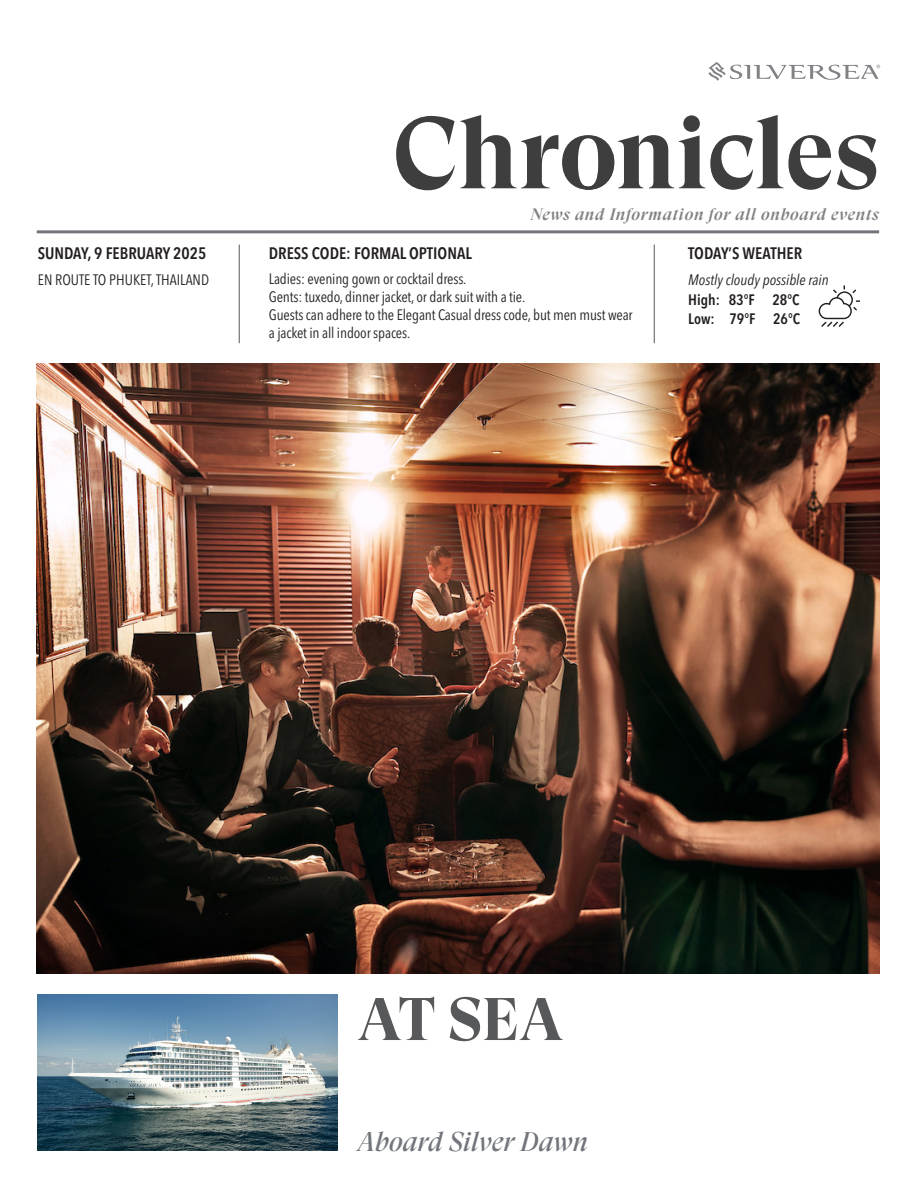
<style>
.page{position:relative;width:918px;height:1188px;background:#fff}
.page>*{position:absolute;margin:0;border:0;box-sizing:border-box;transform-origin:0 0}
.t1{font:700 100.5px "GT Super Display";color:#3e3e3f}
.t2{font:700 60px "GT Super Display";color:#57585a}
.t3{font:italic 27px "GT Super Display";color:#72767c}
.t4{font:600 condensed 16.5px "Avenir Next LT Pro";color:#231f20}
.t5{font:italic 500 16.5px "GT Super Display";letter-spacing:.04em;color:#808285}
.t6{font:condensed 15px/18px "Avenir Next LT Pro";letter-spacing:-.01em;color:#231f20}
.t7{font:600 condensed 15px "Avenir Next LT Pro";color:#231f20}
.t8{font:italic condensed 15px "Avenir Next LT Pro";color:#231f20}
</style>
<div class="page">
<hr style="left:37px;top:230px;width:842px;height:3px;background:#72767c">
<hr style="left:654px;top:245px;width:1px;height:98px;background:#57585a">
<svg style="left:819px;top:285px;width:41px;height:42px"></svg>
<svg style="left:708px;top:62px;width:172px;height:19px"></svg>
<img style="left:38px;top:995px;width:299px;height:155px">
<hr style="left:239px;top:245px;width:1px;height:98px;background:#57585a">
<img style="left:36px;top:364px;width:843px;height:609px">
<p class="t4" style="left:38px;top:243px;width:170px">SUNDAY, 9 FEBRUARY 2025</p>
<p class="t6" style="left:38px;top:271px;width:173px">EN ROUTE TO PHUKET, THAILAND</p>
<p class="t1" style="left:393px;top:100px;width:488px">Chronicles</p>
<p class="t5" style="left:530px;top:206px;width:350px">News and Information for all onboard events</p>
<p class="t4" style="left:269px;top:243px;width:205px">DRESS CODE: FORMAL OPTIONAL</p>
<p class="t6" style="left:269px;top:269px;width:199px">Ladies: evening gown or cocktail dress.</p>
<p class="t6" style="left:269px;top:287px;width:258px">Gents: tuxedo, dinner jacket, or dark suit with a tie.</p>
<p class="t6" style="left:269px;top:305px;width:365px">Guests can adhere to the Elegant Casual dress code, but men must wear a jacket in all indoor spaces.</p>
<p class="t4" style="left:688px;top:243px;width:115px">TODAY’S WEATHER</p>
<p class="t8" style="left:688px;top:271px;width:142px">Mostly cloudy possible rain</p>
<p class="t7" style="left:688px;top:290px;width:113px">High: 83°F 28°C</p>
<p class="t7" style="left:688px;top:310px;width:114px">Low: 79°F 26°C</p>
<p class="t2" style="left:357px;top:988px;width:208px">AT SEA</p>
<p class="t3" style="left:357px;top:1128px;width:233px">Aboard Silver Dawn</p>
</div>
